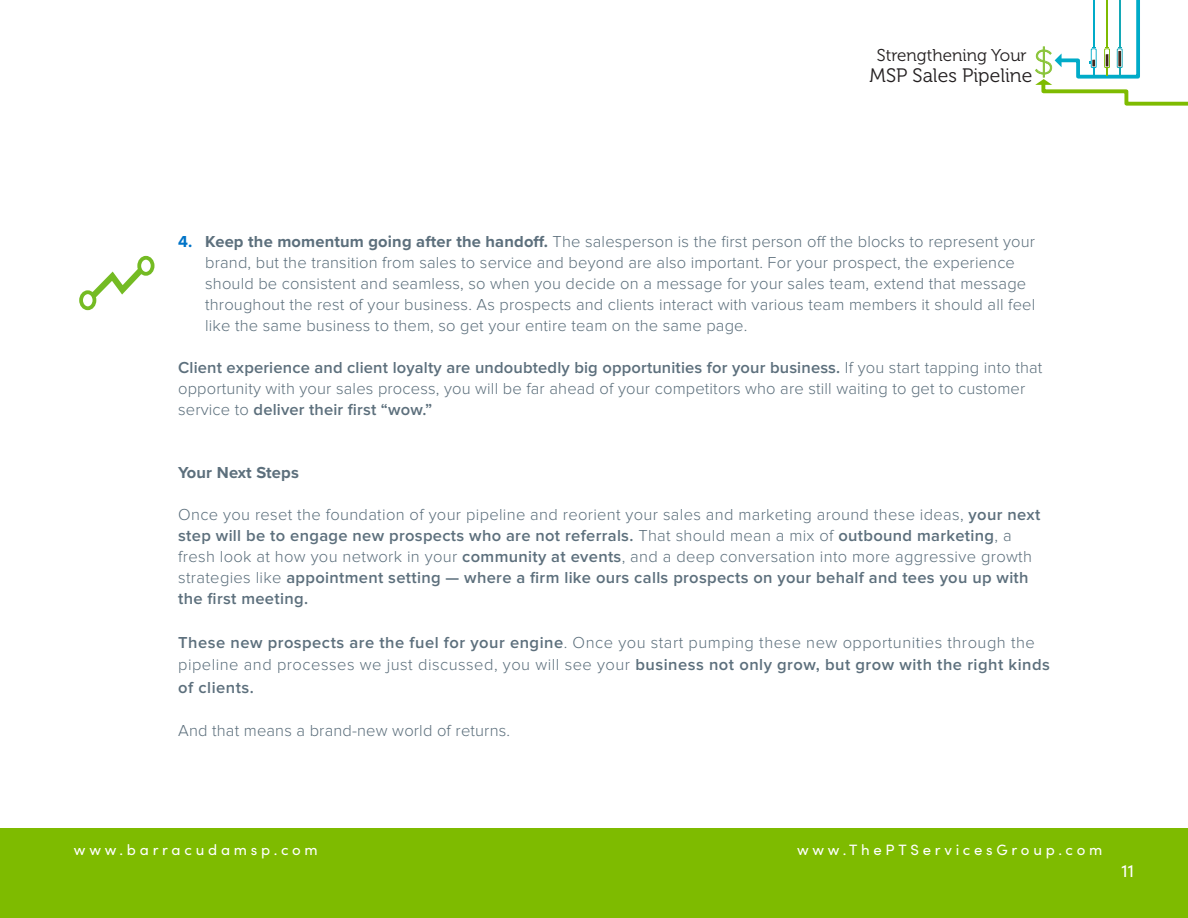
<style>
.page{position:relative;width:1188px;height:918px;background:#fff}
.page>*{position:absolute;margin:0;border:0;box-sizing:border-box;transform-origin:0 0}
.t1{font:100 34.65px "Proxima Nova";color:#7ebb00}
.t2{font:19.35px "Museo 300";color:#231f20}
.t3{font:18px "Sofia Pro";color:#fff}
.t4{font:17.1px "Museo 300";color:#231f20}
.t5{font:300 16.5px/21px "Proxima Nova";letter-spacing:.01em;color:#5c6f7c}
.t6{font:300 16.5px/22.5px "Proxima Nova";letter-spacing:.03em;color:#5c6f7c}
.t7{font:700 16.5px "Proxima Nova";letter-spacing:.01em;color:#5c6f7c}
.t8{font:15px "Sofia Pro";letter-spacing:.25em;color:#fff}
.s1{font-weight:700;color:#0074c8}
.s2{font-weight:700}
.s3{font-weight:600}
</style>
<div class="page">
<div style="left:0;top:828px;width:1188px;height:90px;background:#7ebb00"></div>
<svg style="left:1035px;top:0;width:153px;height:106px"></svg>
<svg style="left:81px;top:257px;width:72px;height:52px"></svg>
<div style="left:139px;top:258px;width:14px;height:16px;background:#fff;border-radius:50%"></div>
<div style="left:137px;top:256px;width:17px;height:20px;border:4px solid #74bb23;border-radius:50%"></div>
<div style="left:81px;top:292px;width:13px;height:16px;background:#fff;border-radius:50%"></div>
<div style="left:79px;top:290px;width:17px;height:20px;border:4px solid #74bb23;border-radius:50%"></div>
<h1 class="t1" style="left:1034px;top:43px;width:21px">$</h1>
<p class="t4" style="left:877px;top:45px;width:151px">Strengthening Your</p>
<p class="t2" style="left:870px;top:65px;width:164px">MSP Sales Pipeline</p>
<p class="t5" style="left:205px;top:231px;width:832px;text-indent:-27px"><span class="s1">4.</span> <span class="s2">Keep the momentum going after the handoff.</span> The salesperson is the first person off the blocks to represent your brand, but the transition from sales to service and beyond are also important. For your prospect, the experience should be consistent and seamless, so when you decide on a message for your sales team, extend that message throughout the rest of your business. As prospects and clients interact with various team members it should all feel like the same business to them, so get your entire team on the same page.</p>
<p class="t5" style="left:178px;top:357px;width:866px"><span class="s3">Client experience and client loyalty are undoubtedly big opportunities for your business.</span> If you start tapping into that opportunity with your sales process, you will be far ahead of your competitors who are still waiting to get to customer service to <span class="s3">deliver their first “wow.”</span></p>
<p class="t7" style="left:178px;top:460px;width:122px">Your Next Steps</p>
<p class="t5" style="left:178px;top:504px;width:864px">Once you reset the foundation of your pipeline and reorient your sales and marketing around these ideas, <span class="s3">your next step will be to engage new prospects who are not referrals.</span> That should mean a mix of <span class="s3">outbound marketing</span>, a fresh look at how you network in your <span class="s3">community at events</span>, and a deep conversation into more aggressive growth strategies like <span class="s3">appointment setting — where a firm like ours calls prospects on your behalf and tees you up with the first meeting.</span></p>
<p class="t6" style="left:178px;top:631px;width:873px"><span class="s3">These new prospects are the fuel for your engine</span>. Once you start pumping these new opportunities through the pipeline and processes we just discussed, you will see your <span class="s3">business not only grow, but grow with the right kinds of clients.</span></p>
<p class="t5" style="left:178px;top:720px;width:333px">And that means a brand-new world of returns.</p>
<p class="t8" style="left:74px;top:839px;width:245px">www.barracudamsp.com</p>
<p class="t8" style="left:797px;top:839px;width:307px">www.ThePTServicesGroup.com</p>
<p class="t3" style="left:1121px;top:858px;width:14px">11</p>
</div>
